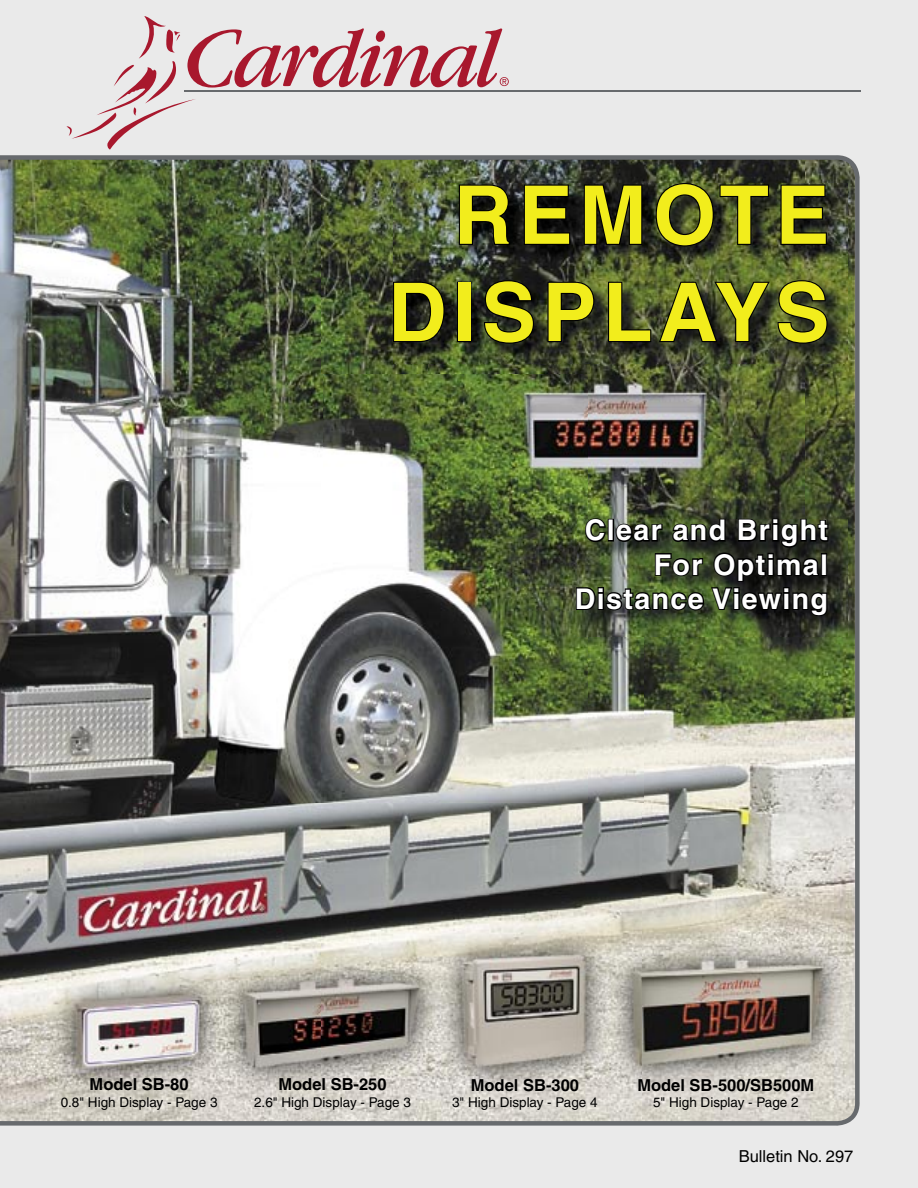
<style>
.page{position:relative;width:918px;height:1188px;background:#fff}
.page>*{position:absolute;margin:0;border:0;box-sizing:border-box;transform-origin:0 0}
.t1{font:700 81px/97.2px "Helvetica";letter-spacing:.08em;color:#f2ed1c;text-align:right}
.t2{font:700 28.5px/34.2px "Helvetica";letter-spacing:.05em;color:#fff;text-align:right}
.t3{font:700 16.5px "Helvetica";color:#000}
.t4{font:16.5px "Helvetica";color:#000}
.t5{font:13.5px "Helvetica";color:#000}
</style>
<div class="page">
<div style="left:1px;top:1px;width:916px;height:1186px;background:#eaeaea"></div>
<hr style="left:0;top:0;width:1px;height:1188px;background:#eaeaea">
<hr style="left:0;top:1187px;width:918px;height:1px;background:#eaeaea">
<hr style="left:917px;top:0;width:1px;height:1188px;background:#eaeaea">
<hr style="left:0;top:0;width:918px;height:1px;background:#eaeaea">
<img style="left:0;top:155px;width:860px;height:971px">
<hr style="left:184px;top:91px;width:677px;height:1px;background:#676a6d">
<svg style="left:67px;top:16px;width:442px;height:133px;background:#e0ced1"></svg>
<img style="left:394px;top:184px;width:454px;height:180px">
<svg style="left:458px;top:183px;width:53px;height:63px;background:#20231e"></svg>
<svg style="left:523px;top:183px;width:48px;height:63px;background:#151615"></svg>
<svg style="left:583px;top:183px;width:61px;height:63px;background:#181915"></svg>
<svg style="left:655px;top:182px;width:115px;height:66px;background:#373d22"></svg>
<svg style="left:779px;top:183px;width:49px;height:63px;background:#272b1c"></svg>
<svg style="left:392px;top:281px;width:54px;height:62px;background:#1c1e16"></svg>
<div style="left:457px;top:282px;width:14px;height:60px;border:2px solid #000"></div>
<svg style="left:483px;top:279px;width:52px;height:66px;background:#1b1e16"></svg>
<svg style="left:546px;top:281px;width:49px;height:62px;background:#2e331f"></svg>
<svg style="left:607px;top:279px;width:222px;height:66px;background:#3b4224"></svg>
<img style="left:577px;top:519px;width:271px;height:117px">
<svg style="left:575px;top:517px;width:255px;height:111px;background:#2c3422"></svg>
<h1 class="t1" style="left:388px;top:165px;width:443px">REMOTE<br>DISPLAYS</h1>
<h2 class="t2" style="left:575px;top:513px;width:255px">Clear and Bright<br>For Optimal<br>Distance Viewing</h2>
<p class="t3" style="left:90px;top:1074px;width:101px">Model SB-80</p>
<p class="t5" style="left:61px;top:1094px;width:158px">0.8" High Display - Page 3</p>
<p class="t3" style="left:278px;top:1074px;width:110px">Model SB-250</p>
<p class="t5" style="left:254px;top:1094px;width:158px">2.6" High Display - Page 3</p>
<p class="t3" style="left:471px;top:1075px;width:110px">Model SB-300</p>
<p class="t5" style="left:452px;top:1095px;width:147px">3" High Display - Page 4</p>
<p class="t3" style="left:637px;top:1075px;width:178px">Model SB-500/SB500M</p>
<p class="t5" style="left:653px;top:1095px;width:147px">5" High Display - Page 2</p>
<p class="t4" style="left:739px;top:1146px;width:116px">Bulletin No. 297</p>
</div>
